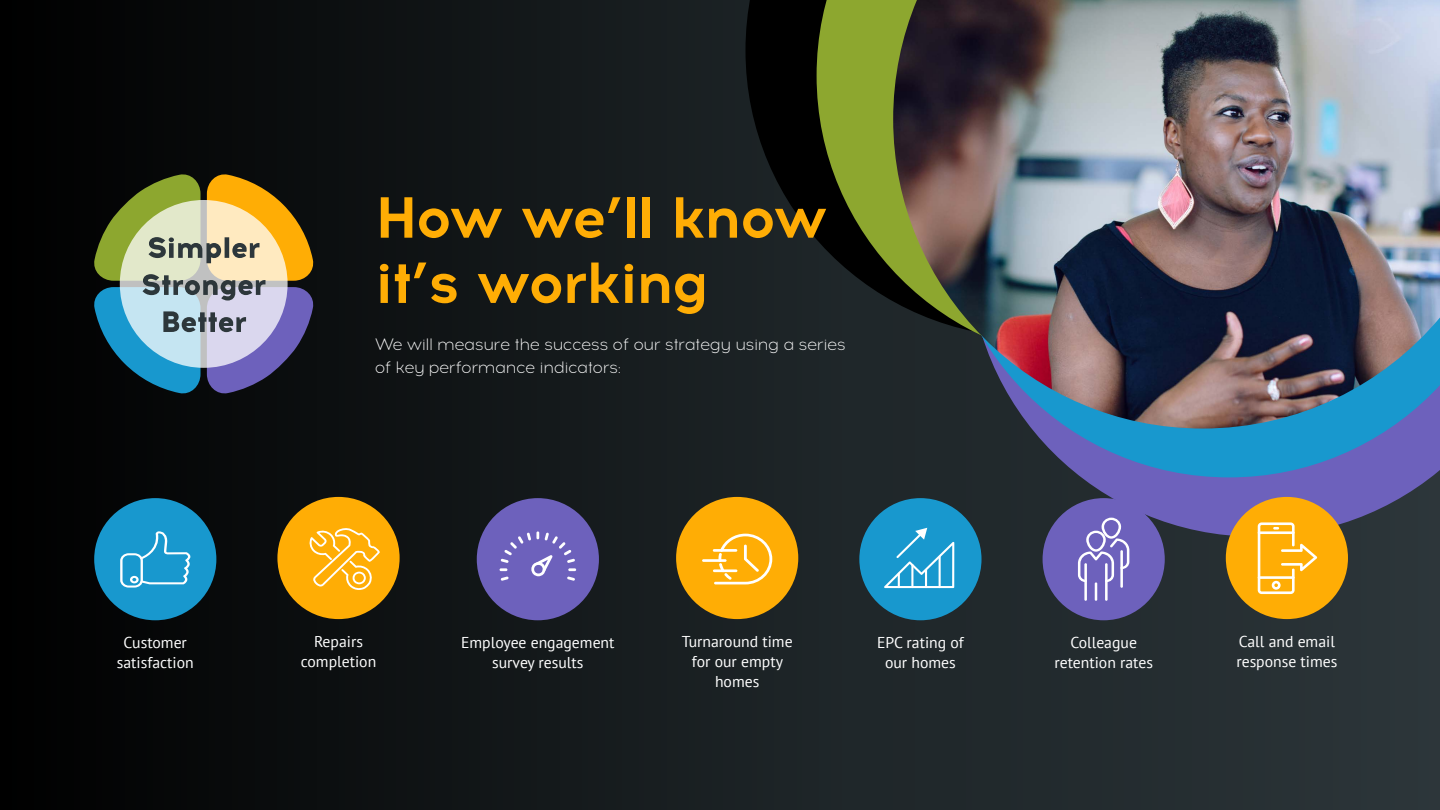
<style>
.page{position:relative;width:1440px;height:810px;background:#fff}
.page>*{position:absolute;margin:0;border:0;box-sizing:border-box;transform-origin:0 0}
.t1{font:700 57.75px/65.2px "Acrom";letter-spacing:-.03em;color:#ffad05}
.t2{font:300 16.5px/23.2px "Acrom";letter-spacing:-.03em;color:#fff}
.t3{font:15.67px/20.1px "PT Sans";color:#fff;text-align:center}
</style>
<div class="page">
<div style="left:0;top:0;width:1440px;height:810px;background:linear-gradient(to right,#020303,#2e393d)"></div>
<svg style="left:92px;top:172px;width:223px;height:223px;background:#82897b"></svg>
<svg style="left:969px;top:477px;width:471px;height:60px;background:#4a4879"></svg>
<svg style="left:746px;top:0;width:71px;height:338px;background:#0d1011"></svg>
<svg style="left:942px;top:429px;width:498px;height:48px;background:#366ca3"></svg>
<svg style="left:817px;top:0;width:76px;height:363px;background:#576824"></svg>
<img style="left:893px;top:0;width:547px;height:429px">
<div style="left:277px;top:497px;width:123px;height:122px;background:#ffad05;border-radius:50%"></div>
<svg style="left:309px;top:528px;width:71px;height:62px"></svg>
<div style="left:676px;top:497px;width:122px;height:122px;background:#ffad05;border-radius:50%"></div>
<svg style="left:714px;top:534px;width:58px;height:50px"></svg>
<hr style="left:713px;top:569px;width:24px;height:3px;background:#fff">
<hr style="left:702px;top:559px;width:25px;height:3px;background:#fff">
<hr style="left:713px;top:549px;width:24px;height:3px;background:#fff">
<div style="left:94px;top:498px;width:122px;height:122px;background:#1898ce;border-radius:50%"></div>
<svg style="left:120px;top:531px;width:71px;height:57px"></svg>
<div style="left:859px;top:498px;width:123px;height:122px;background:#1898ce;border-radius:50%"></div>
<svg style="left:884px;top:528px;width:70px;height:60px"></svg>
<div style="left:477px;top:498px;width:122px;height:122px;background:#6d61bc;border-radius:50%"></div>
<svg style="left:500px;top:531px;width:76px;height:50px"></svg>
<div style="left:1226px;top:497px;width:122px;height:122px;background:#ffad05;border-radius:50%"></div>
<svg style="left:1257px;top:522px;width:60px;height:72px"></svg>
<div style="left:1043px;top:498px;width:122px;height:122px;background:#6d61bc;border-radius:50%"></div>
<svg style="left:1078px;top:518px;width:52px;height:83px"></svg>
<hr style="left:1120px;top:550px;width:3px;height:38px;background:#fff">
<h1 class="t1" style="left:375px;top:186px;width:455px">How we’ll know it’s working</h1>
<p class="t2" style="left:375px;top:334px;width:473px">We will measure the success of our strategy using a series of key performance indicators:</p>
<p class="t3" style="left:461px;top:632px;width:155px">Employee engagement survey results</p>
<p class="t3" style="left:1236px;top:631px;width:103px;text-align:left">Call and email response times</p>
<p class="t3" style="left:301px;top:631px;width:77px">Repairs completion</p>
<p class="t3" style="left:682px;top:631px;width:112px">Turnaround time for our empty homes</p>
<p class="t3" style="left:117px;top:632px;width:78px">Customer satisfaction</p>
<p class="t3" style="left:877px;top:632px;width:88px">EPC rating of our homes</p>
<p class="t3" style="left:1054px;top:632px;width:100px">Colleague retention rates</p>
</div>
